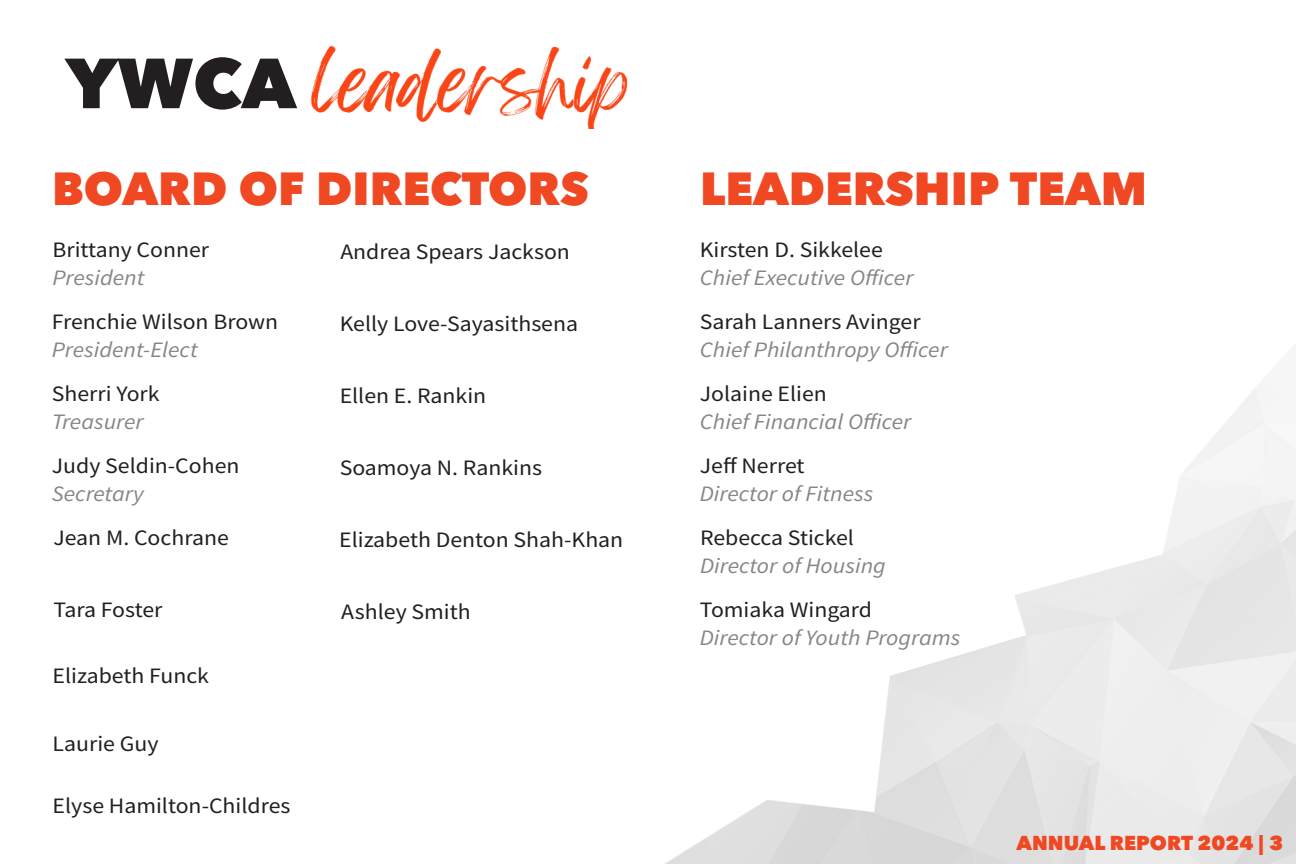
<style>
.page{position:relative;width:1296px;height:864px;background:#fff}
.page>*{position:absolute;margin:0;border:0;box-sizing:border-box;transform-origin:0 0}
.t1{font:800 70px "Avenir Next W1 G";color:#231f20}
.t2{font:800 46px "Avenir Next W1 G";color:#f04822}
.t3{font:22px "Source Sans Pro";color:#231f20;scale:1.08 1}
.t4{font:italic 22px "Source Sans Pro";color:#868687;scale:1.08 1}
.t5{font:800 20px "Avenir Next W1 G";color:#f04822}
</style>
<div class="page">
<img style="left:310px;top:45px;width:318px;height:83px">
<p class="t1" style="left:66px;top:28px;width:232px">YWCA</p>
<p class="t2" style="left:52px;top:152px;width:538px">BOARD OF DIRECTORS</p>
<p class="t2" style="left:700px;top:152px;width:449px">LEADERSHIP TEAM</p>
<p class="t3" style="left:53px;top:236px;width:147px">Brittany Conner</p>
<p class="t4" style="left:53px;top:264px;width:87px">President</p>
<p class="t3" style="left:52px;top:308px;width:211px">Frenchie Wilson Brown</p>
<p class="t4" style="left:52px;top:336px;width:137px">President-Elect</p>
<p class="t3" style="left:52px;top:380px;width:101px">Sherri York</p>
<p class="t4" style="left:52px;top:408px;width:87px">Treasurer</p>
<p class="t3" style="left:52px;top:452px;width:175px">Judy Seldin-Cohen</p>
<p class="t4" style="left:52px;top:480px;width:87px">Secretary</p>
<p class="t3" style="left:53px;top:524px;width:164px">Jean M. Cochrane</p>
<p class="t3" style="left:53px;top:596px;width:102px">Tara Foster</p>
<p class="t3" style="left:53px;top:662px;width:146px">Elizabeth Funck</p>
<p class="t3" style="left:53px;top:730px;width:100px">Laurie Guy</p>
<p class="t3" style="left:53px;top:792px;width:222px">Elyse Hamilton-Childres</p>
<p class="t3" style="left:340px;top:238px;width:214px">Andrea Spears Jackson</p>
<p class="t3" style="left:340px;top:310px;width:222px">Kelly Love-Sayasithsena</p>
<p class="t3" style="left:340px;top:382px;width:137px">Ellen E. Rankin</p>
<p class="t3" style="left:340px;top:454px;width:189px">Soamoya N. Rankins</p>
<p class="t3" style="left:339px;top:526px;width:264px">Elizabeth Denton Shah-Khan</p>
<p class="t3" style="left:341px;top:598px;width:121px">Ashley Smith</p>
<p class="t3" style="left:700px;top:236px;width:171px">Kirsten D. Sikkelee</p>
<p class="t4" style="left:700px;top:264px;width:199px">Chief Executive Officer</p>
<p class="t3" style="left:700px;top:308px;width:206px">Sarah Lanners Avinger</p>
<p class="t4" style="left:700px;top:336px;width:231px">Chief Philanthropy Officer</p>
<p class="t3" style="left:700px;top:380px;width:119px">Jolaine Elien</p>
<p class="t4" style="left:700px;top:408px;width:197px">Chief Financial Officer</p>
<p class="t3" style="left:700px;top:452px;width:99px">Jeff Nerret</p>
<p class="t4" style="left:700px;top:480px;width:162px">Director of Fitness</p>
<p class="t3" style="left:700px;top:524px;width:144px">Rebecca Stickel</p>
<p class="t4" style="left:700px;top:552px;width:173px">Director of Housing</p>
<p class="t3" style="left:700px;top:596px;width:161px">Tomiaka Wingard</p>
<p class="t4" style="left:700px;top:623px;width:243px">Director of Youth Programs</p>
<p class="t5" style="left:1017px;top:827px;width:268px">ANNUAL REPORT 2024 | 3</p>
</div>
